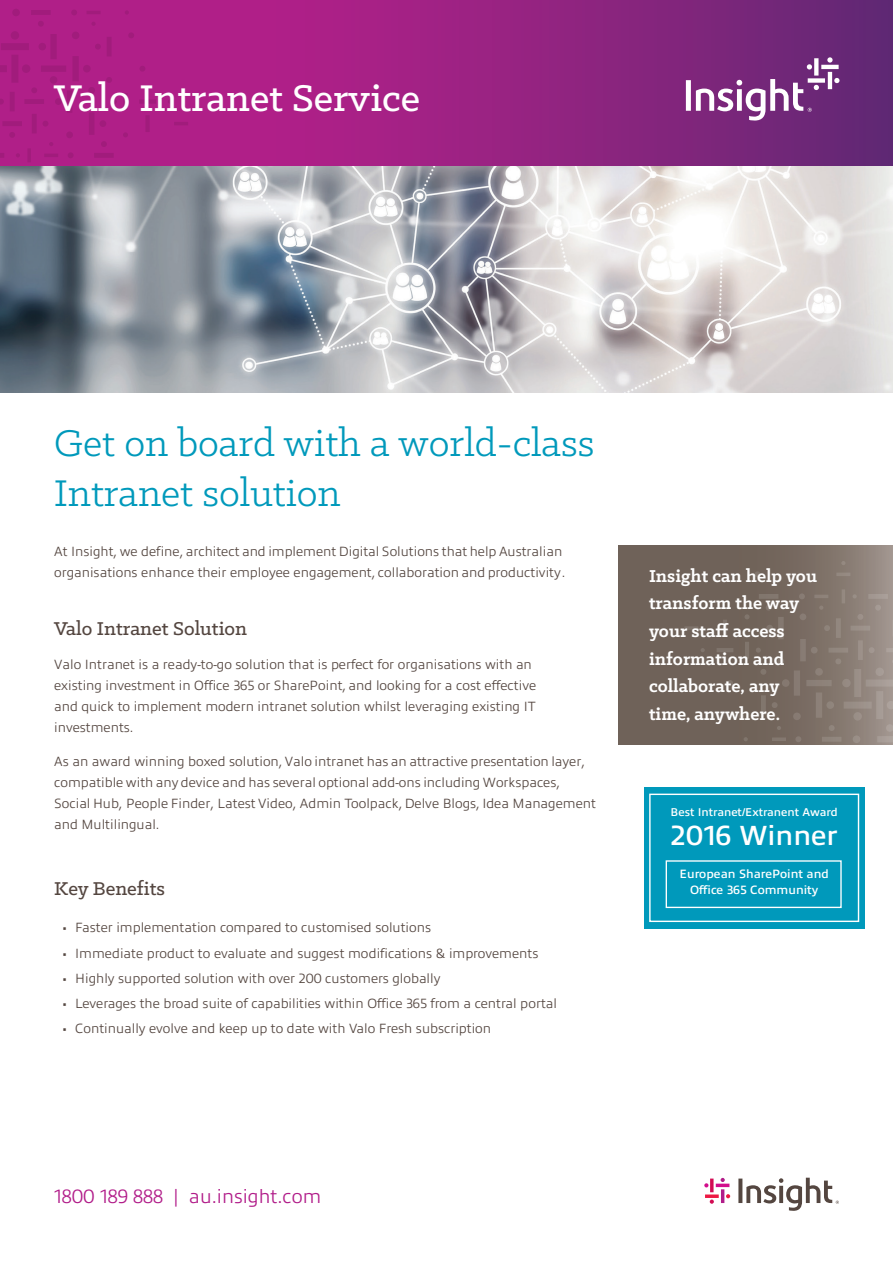
<style>
.page{position:relative;width:893px;height:1263px;background:#fff}
.page>*{position:absolute;margin:0;border:0;box-sizing:border-box;transform-origin:0 0}
.t1{font:42px/50.4px "Klinic Slab";color:#09b}
.t2{font:500 42px "Klinic Slab";color:#fff}
.t3{font:600 27.9px "Allumi Pro";color:#fff}
.t4{font:500 21px "Klinic Slab";color:#544640}
.t5{font:700 19.5px/27.6px "Klinic Slab";color:#fff}
.t6{font:300 19.5px "Allumi Pro";color:#b11c89}
.t7{font:300 13.5px/21px "Allumi Pro";color:#544640}
.t8{font:600 12.15px/16px "Allumi Pro";color:#fff;text-align:center}
.t9{font:600 11.4px "Allumi Pro";color:#fff}
</style>
<div class="page">
<svg style="left:0;top:0;width:893px;height:167px;background:#942481"></svg>
<svg style="left:0;top:9px;width:188px;height:153px;background:#ae1e86"></svg>
<svg style="left:686px;top:57px;width:153px;height:64px"></svg>
<div style="left:644px;top:787px;width:220px;height:142px;background:#09b"></div>
<img style="left:0;top:167px;width:893px;height:225px">
<div style="left:618px;top:546px;width:275px;height:199px;background:linear-gradient(to right,#64574d,#8d8178)"></div>
<svg style="left:684px;top:561px;width:209px;height:184px;background:#7d7067"></svg>
<hr style="left:721px;top:1189px;width:3px;height:14px;background:#b11c89">
<hr style="left:710px;top:1178px;width:3px;height:14px;background:#d20c54">
<svg style="left:710px;top:1199px;width:4px;height:5px"></svg>
<svg style="left:716px;top:1178px;width:13px;height:9px"></svg>
<svg style="left:704px;top:1183px;width:4px;height:4px"></svg>
<svg style="left:705px;top:1194px;width:14px;height:4px"></svg>
<svg style="left:726px;top:1194px;width:4px;height:4px"></svg>
<svg style="left:738px;top:1178px;width:101px;height:33px"></svg>
<div style="left:666px;top:860px;width:176px;height:48px;border:1px solid #fff"></div>
<div style="left:649px;top:794px;width:210px;height:128px;border:1px solid #fff"></div>
<h1 class="t2" style="left:54px;top:71px;width:367px">Valo Intranet Service</h1>
<h1 class="t1" style="left:54px;top:416px;width:542px">Get on board with a world-class<br>Intranet solution</h1>
<p class="t7" style="left:54px;top:539px;width:513px">At Insight, we define, architect and implement Digital Solutions that help Australian organisations enhance their employee engagement, collaboration and productivity.</p>
<h3 class="t4" style="left:54px;top:615px;width:194px">Valo Intranet Solution</h3>
<p class="t7" style="left:54px;top:653px;width:484px">Valo Intranet is a ready-to-go solution that is perfect for organisations with an existing investment in Office 365 or SharePoint, and looking for a cost effective and quick to implement modern intranet solution whilst leveraging existing IT investments.</p>
<p class="t7" style="left:54px;top:750px;width:543px">As an award winning boxed solution, Valo intranet has an attractive presentation layer, compatible with any device and has several optional add-ons including Workspaces, Social Hub, People Finder, Latest Video, Admin Toolpack, Delve Blogs, Idea Management and Multilingual.</p>
<h3 class="t4" style="left:54px;top:875px;width:112px">Key Benefits</h3>
<p class="t7" style="left:63px;top:916px;width:370px">• Faster implementation compared to customised solutions</p>
<p class="t7" style="left:63px;top:941px;width:477px">• Immediate product to evaluate and suggest modifications &amp; improvements</p>
<p class="t7" style="left:63px;top:966px;width:379px">• Highly supported solution with over 200 customers globally</p>
<p class="t7" style="left:63px;top:992px;width:496px">• Leverages the broad suite of capabilities within Office 365 from a central portal</p>
<p class="t7" style="left:63px;top:1017px;width:430px">• Continually evolve and keep up to date with Valo Fresh subscription</p>
<h3 class="t5" style="left:649px;top:561px;width:170px">Insight can help you transform the way your staff access information and collaborate, any time, anywhere.</h3>
<p class="t9" style="left:671px;top:804px;width:169px">Best Intranet/Extranent Award</p>
<h2 class="t3" style="left:671px;top:815px;width:169px">2016 Winner</h2>
<p class="t8" style="left:680px;top:865px;width:151px">European SharePoint and<br>Office 365 Community</p>
<h3 class="t6" style="left:54px;top:1182px;width:269px">1800 189 888 | au.insight.com</h3>
</div>
